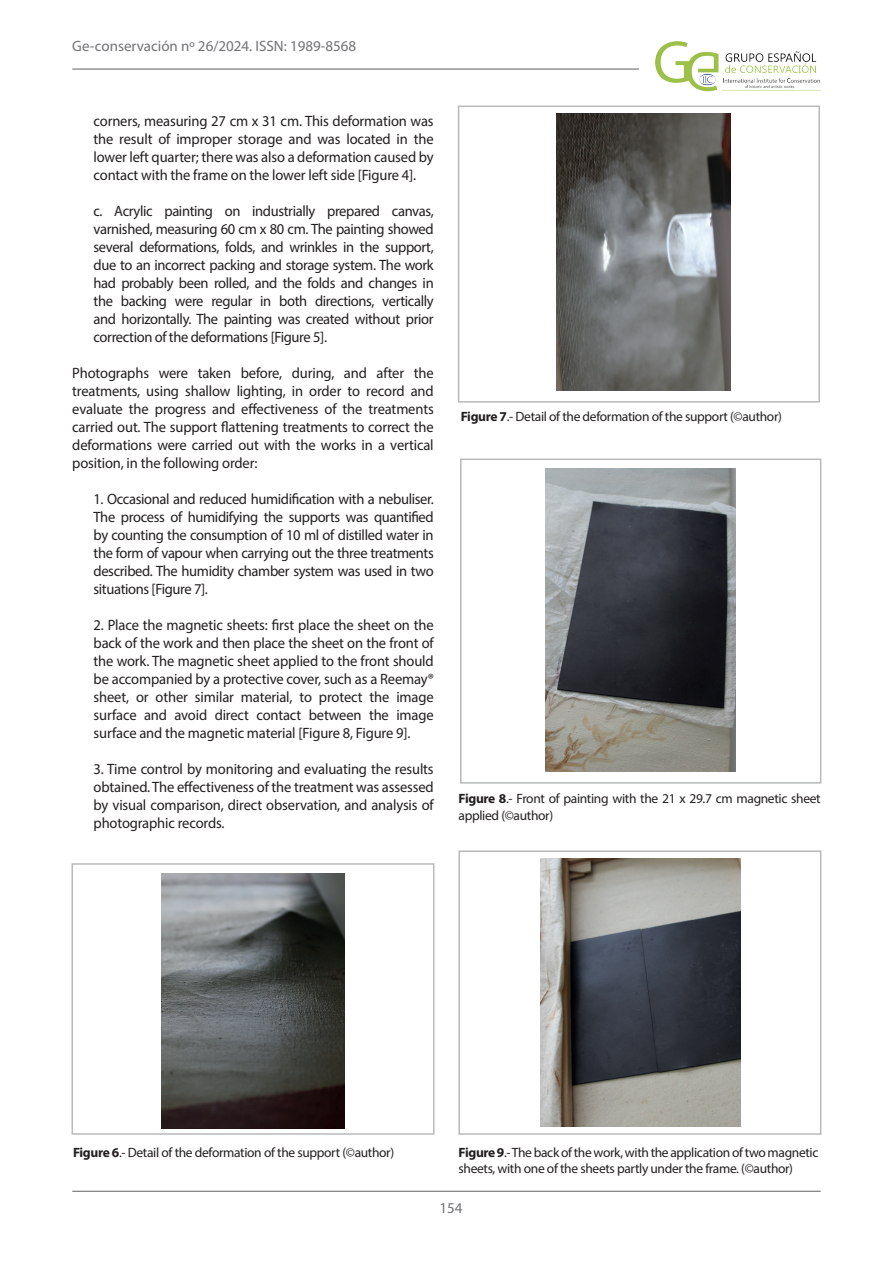
<style>
.page{position:relative;width:893px;height:1263px;background:#fff}
.page>*{position:absolute;margin:0;border:0;box-sizing:border-box;transform-origin:0 0}
.t1{font:15px/18px "Myriad Pro";letter-spacing:-.01em;color:#231f20;text-align:justify}
.t2{font:15px "Myriad Pro";color:#717275}
.t3{font:13.5px/16.5px "Myriad Pro";letter-spacing:-.025em;color:#231f20}
.s1{font-weight:700}
</style>
<div class="page">
<hr style="left:72px;top:68px;width:567px;height:2px;background:#717275">
<hr style="left:72px;top:1191px;width:749px;height:1px;background:#717275">
<img style="left:654px;top:41px;width:167px;height:51px">
<img style="left:161px;top:873px;width:184px;height:255px">
<div style="left:72px;top:863px;width:362px;height:272px;border:2px solid #b8b9bc"></div>
<img style="left:557px;top:114px;width:173px;height:276px">
<div style="left:458px;top:106px;width:362px;height:297px;border:2px solid #b8b9bc"></div>
<img style="left:546px;top:468px;width:190px;height:303px">
<div style="left:460px;top:458px;width:361px;height:326px;border:2px solid #b8b9bc"></div>
<img style="left:541px;top:859px;width:200px;height:268px">
<div style="left:458px;top:850px;width:363px;height:285px;border:2px solid #b8b9bc"></div>
<p class="t2" style="left:72px;top:37px;width:285px">Ge-conservación nº 26/2024. ISSN: 1989-8568</p>
<p class="t1" style="left:94px;top:112px;width:342px">corners, measuring 27 cm x 31 cm. This deformation was the result of improper storage and was located in the lower left quarter; there was also a deformation caused by contact with the frame on the lower left side [Figure 4].</p>
<p class="t1" style="left:94px;top:202px;width:342px">c. Acrylic painting on industrially prepared canvas, varnished, measuring 60 cm x 80 cm. The painting showed several deformations, folds, and wrinkles in the support, due to an incorrect packing and storage system. The work had probably been rolled, and the folds and changes in the backing were regular in both directions, vertically and horizontally. The painting was created without prior correction of the deformations [Figure 5].</p>
<p class="t1" style="left:72px;top:364px;width:363px">Photographs were taken before, during, and after the treatments, using shallow lighting, in order to record and evaluate the progress and effectiveness of the treatments carried out. The support flattening treatments to correct the deformations were carried out with the works in a vertical position, in the following order:</p>
<p class="t1" style="left:94px;top:490px;width:342px">1. Occasional and reduced humidification with a nebuliser.<br>The process of humidifying the supports was quantified by counting the consumption of 10 ml of distilled water in the form of vapour when carrying out the three treatments described. The humidity chamber system was used in two situations [Figure 7].</p>
<p class="t1" style="left:94px;top:616px;width:342px">2. Place the magnetic sheets: first place the sheet on the back of the work and then place the sheet on the front of the work. The magnetic sheet applied to the front should be accompanied by a protective cover, such as a Reemay® sheet, or other similar material, to protect the image surface and avoid direct contact between the image surface and the magnetic material [Figure 8, Figure 9].</p>
<p class="t1" style="left:94px;top:760px;width:342px">3. Time control by monitoring and evaluating the results obtained. The effectiveness of the treatment was assessed by visual comparison, direct observation, and analysis of photographic records.</p>
<p class="t3" style="left:461px;top:408px;width:323px"><span class="s1">Figure 7</span>.- Detail of the deformation of the support (©author)</p>
<p class="t3" style="left:459px;top:790px;width:364px"><span class="s1">Figure 8</span>.- Front of painting with the 21 x 29.7 cm magnetic sheet applied (©author)</p>
<p class="t3" style="left:73px;top:1144px;width:323px"><span class="s1">Figure 6</span>.- Detail of the deformation of the support (©author)</p>
<p class="t3" style="left:459px;top:1144px;width:361px"><span class="s1">Figure 9</span>.- The back of the work, with the application of two magnetic sheets, with one of the sheets partly under the frame. (©author)</p>
<p class="t2" style="left:439px;top:1198px;width:25px">154</p>
</div>
